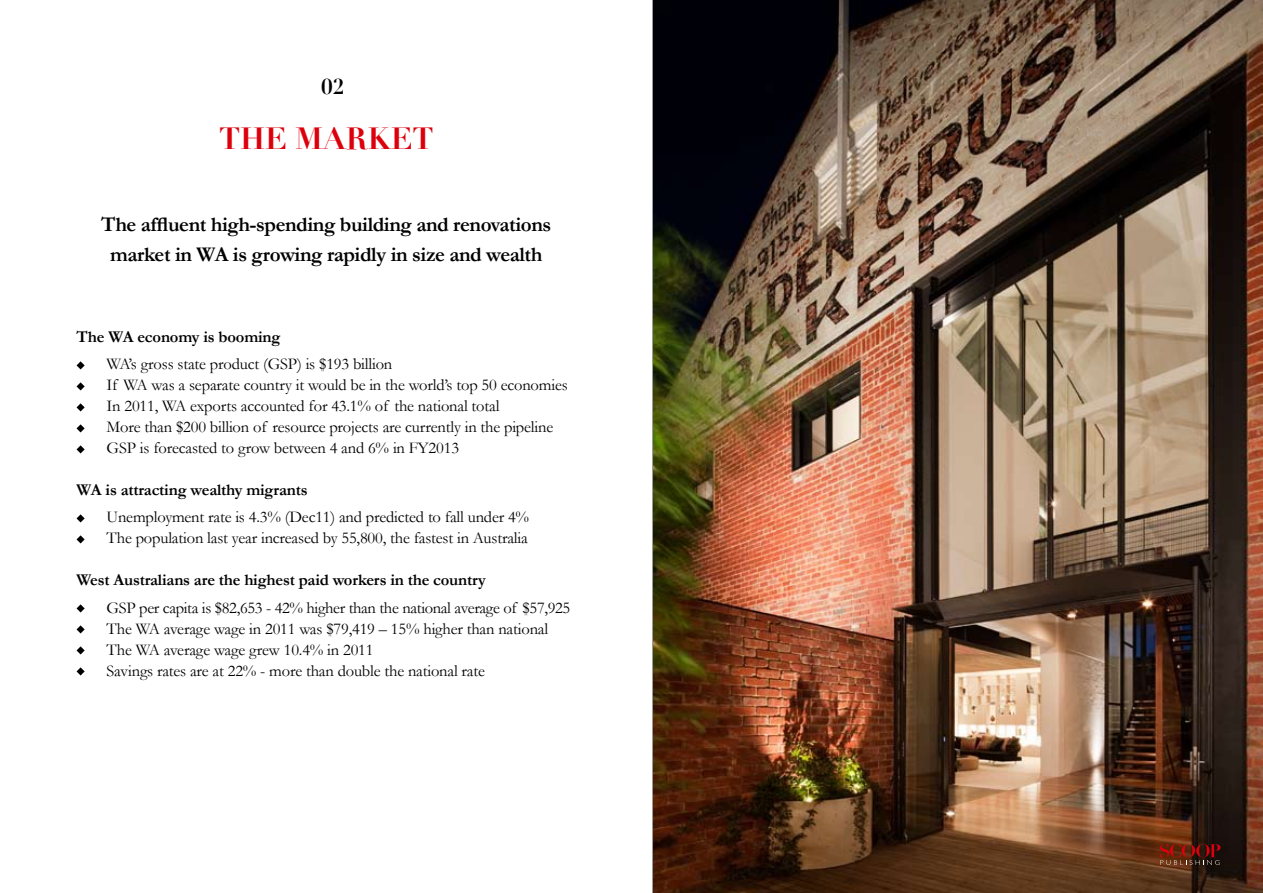
<style>
.page{position:relative;width:1263px;height:893px;background:#fff}
.page>*{position:absolute;margin:0;border:0;box-sizing:border-box;transform-origin:0 0}
.t1{font:700 30px "Didot";color:#dc000c}
.t2{font:700 21px/30px "Garamond";letter-spacing:-.02em;color:#000;text-align:center}
.t3{font:700 21px "Didot";color:#000}
.t4{font:16.5px/21px "Garamond";letter-spacing:-.01em;color:#000}
.t5{font:700 16.5px "Garamond";letter-spacing:-.01em;color:#000}
</style>
<div class="page">
<svg style="left:77px;top:361px;width:8px;height:8px"></svg>
<svg style="left:77px;top:382px;width:8px;height:8px"></svg>
<svg style="left:77px;top:403px;width:8px;height:8px"></svg>
<svg style="left:77px;top:424px;width:8px;height:8px"></svg>
<svg style="left:77px;top:445px;width:8px;height:8px"></svg>
<svg style="left:77px;top:514px;width:8px;height:8px"></svg>
<svg style="left:77px;top:535px;width:8px;height:8px"></svg>
<svg style="left:77px;top:604px;width:8px;height:8px"></svg>
<svg style="left:77px;top:625px;width:8px;height:8px"></svg>
<svg style="left:77px;top:646px;width:8px;height:8px"></svg>
<svg style="left:77px;top:667px;width:8px;height:8px"></svg>
<img style="left:654px;top:0;width:609px;height:893px">
<svg style="left:1160px;top:844px;width:60px;height:21px"></svg>
<p class="t3" style="left:321px;top:73px;width:25px">02</p>
<h1 class="t1" style="left:219px;top:120px;width:216px">THE MARKET</h1>
<p class="t2" style="left:101px;top:209px;width:452px">The affluent high-spending building and renovations market in WA is growing rapidly in size and wealth</p>
<p class="t5" style="left:77px;top:327px;width:205px">The WA economy is booming</p>
<p class="t4" style="left:107px;top:354px;width:463px">WA’s gross state product (GSP) is $193 billion<br>If WA was a separate country it would be in the world’s top 50 economies In 2011, WA exports accounted for 43.1% of the national total<br>More than $200 billion of resource projects are currently in the pipeline GSP is forecasted to grow between 4 and 6% in FY2013</p>
<p class="t5" style="left:77px;top:480px;width:233px">WA is attracting wealthy migrants</p>
<p class="t4" style="left:107px;top:507px;width:424px">Unemployment rate is 4.3% (Dec11) and predicted to fall under 4%<br>The population last year increased by 55,800, the fastest in Australia</p>
<p class="t5" style="left:77px;top:570px;width:411px">West Australians are the highest paid workers in the country</p>
<p class="t4" style="left:107px;top:597px;width:465px">GSP per capita is $82,653 - 42% higher than the national average of $57,925<br>The WA average wage in 2011 was $79,419 – 15% higher than national The WA average wage grew 10.4% in 2011<br>Savings rates are at 22% - more than double the national rate</p>
</div>
